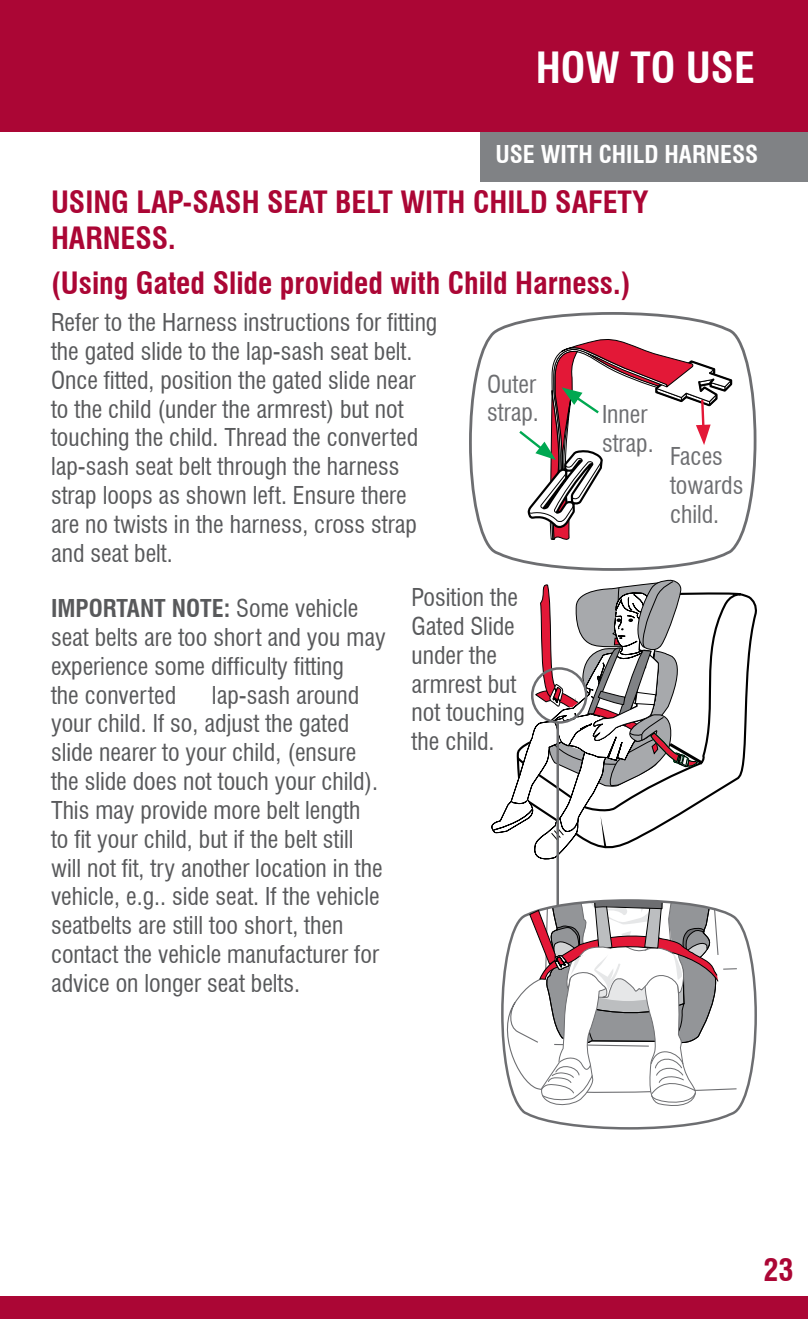
<style>
.page{position:relative;width:808px;height:1319px;background:#fff}
.page>*{position:absolute;margin:0;border:0;box-sizing:border-box;transform-origin:0 0}
.t1{font:700 condensed 42px "Swiss 721 BT";color:#fff}
.t2{font:700 condensed 30px/36px "Swiss 721 BT";color:#ab0635}
.t3{font:condensed 24px/28.8px "Swiss 721 BT";color:#58595b}
.t4{font:condensed 24px/28.8px "Swiss 721 BT";color:#6d6e71}
.t5{font:700 condensed 24px "Swiss 721 BT";color:#fff}
.s1{font-weight:700}
</style>
<div class="page">
<div style="left:0;top:0;width:808px;height:132px;background:#ab0635"></div>
<div style="left:0;top:1295px;width:808px;height:23px;background:#ab0635"></div>
<div style="left:480px;top:132px;width:328px;height:50px;background:#808285"></div>
<svg style="left:501px;top:899px;width:256px;height:231px"></svg>
<svg style="left:469px;top:312px;width:288px;height:239px"></svg>
<svg style="left:529px;top:900px;width:190px;height:209px"></svg>
<svg style="left:733px;top:592px;width:24px;height:191px"></svg>
<svg style="left:489px;top:335px;width:244px;height:525px"></svg>
<div style="left:531px;top:667px;width:56px;height:56px;border:2px solid #6d6e71;border-radius:50%"></div>
<hr style="left:556px;top:723px;width:3px;height:182px;background:#6d6e71">
<h1 class="t1" style="left:536px;top:42px;width:220px">HOW TO USE</h1>
<p class="t5" style="left:495px;top:139px;width:264px">USE WITH CHILD HARNESS</p>
<p class="t2" style="left:51px;top:184px;width:599px">USING LAP-SASH SEAT BELT WITH CHILD SAFETY<br>HARNESS.</p>
<p class="t2" style="left:51px;top:265px;width:581px">(Using Gated Slide provided with Child Harness.)</p>
<p class="t3" style="left:51px;top:308px;width:388px">Refer to the Harness instructions for fitting the gated slide to the lap-sash seat belt.<br>Once fitted, position the gated slide near to the child (under the armrest) but not touching the child. Thread the converted lap-sash seat belt through the harness strap loops as shown left. Ensure there are no twists in the harness, cross strap and seat belt.</p>
<p class="t3" style="left:412px;top:583px;width:115px">Position the<br>Gated Slide under the armrest but not touching the child.</p>
<p class="t4" style="left:487px;top:369px;width:53px">Outer strap.</p>
<p class="t4" style="left:602px;top:400px;width:53px">Inner strap.</p>
<p class="t3" style="left:51px;top:594px;width:336px"><span class="s1">IMPORTANT NOTE:</span> Some vehicle seat belts are too short and you may experience some difficulty fitting<br>the converted</p>
<p class="t3" style="left:51px;top:680px;width:333px;text-indent:161px">lap-sash around your child. If so, adjust the gated slide nearer to your child, (ensure the slide does not touch your child).<br>This may provide more belt length to fit your child, but if the belt still will not fit, try another location in the vehicle, e.g.. side seat. If the vehicle seatbelts are still too short, then contact the vehicle manufacturer for advice on longer seat belts.</p>
<p class="t4" style="left:670px;top:442px;width:75px">Faces towards child.</p>
<p class="t2" style="left:763px;top:1252px;width:31px">23</p>
</div>
